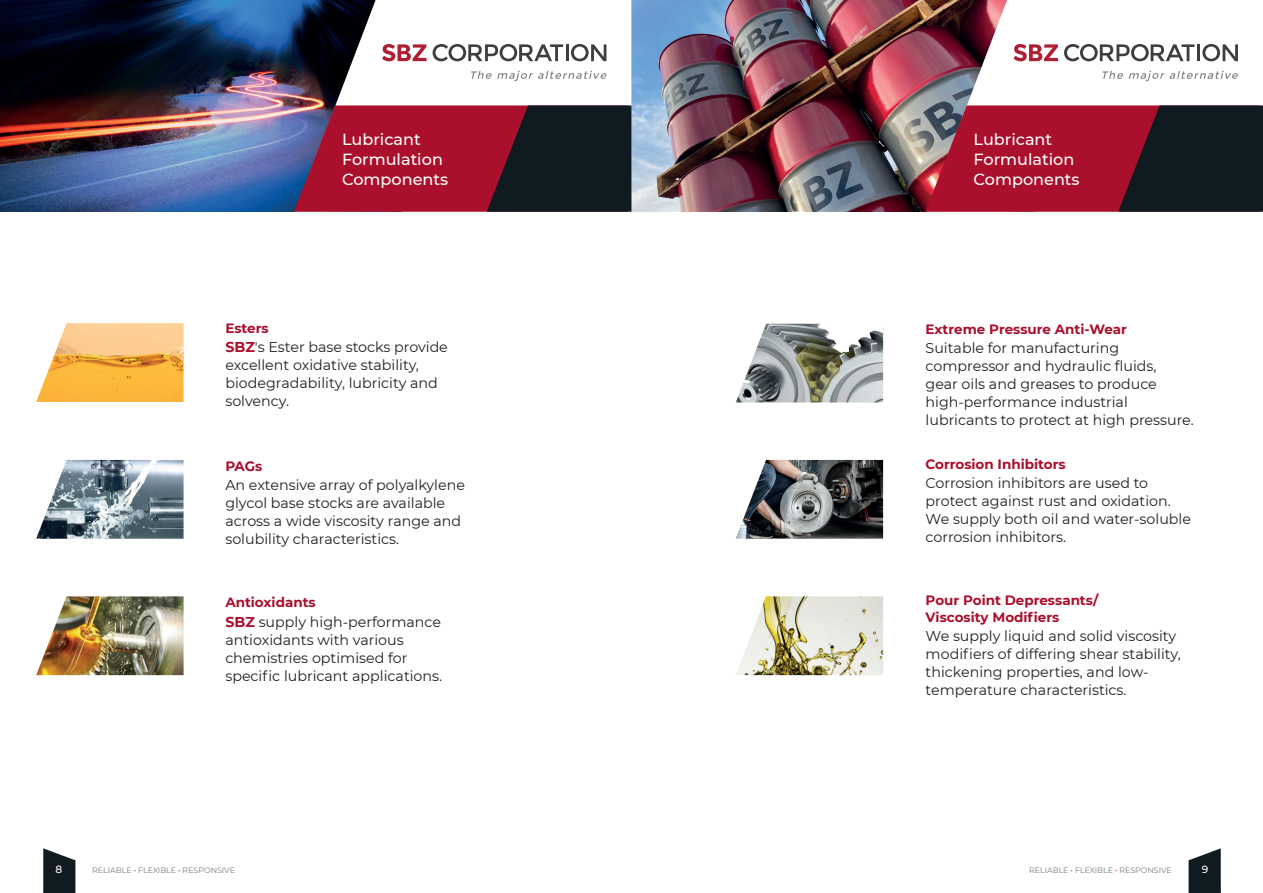
<style>
.page{position:relative;width:1263px;height:893px;background:#fff}
.page>*{position:absolute;margin:0;border:0;box-sizing:border-box;transform-origin:0 0}
.t1{font:500 16.05px/20.2px "Montserrat";color:#fff}
.t2{font:14.25px/18px "Montserrat";color:#231f20}
.t3{font:700 13.5px/16.5px "Montserrat";color:#aa0f2b}
.t4{font:500 10.5px "Montserrat";color:#fff}
.t5{font:7.8px "Montserrat";color:#787c82}
.s1{font-weight:700;color:#aa0f2b}
.s2{color:#aa0f2b}
</style>
<div class="page">
<svg style="left:1188px;top:848px;width:33px;height:45px"></svg>
<svg style="left:43px;top:848px;width:32px;height:45px"></svg>
<img style="left:0;top:0;width:295px;height:212px">
<img style="left:631px;top:0;width:295px;height:212px">
<svg style="left:295px;top:0;width:312px;height:105px"></svg>
<svg style="left:926px;top:0;width:312px;height:105px"></svg>
<svg style="left:294px;top:105px;width:337px;height:107px;background:#6c192e"></svg>
<svg style="left:925px;top:105px;width:338px;height:107px;background:#701a2d"></svg>
<svg style="left:382px;top:44px;width:45px;height:17px"></svg>
<svg style="left:433px;top:44px;width:173px;height:17px"></svg>
<svg style="left:471px;top:71px;width:135px;height:10px"></svg>
<svg style="left:1013px;top:44px;width:45px;height:17px"></svg>
<svg style="left:1064px;top:44px;width:130px;height:17px"></svg>
<hr style="left:1197px;top:44px;width:3px;height:17px;background:#3e3e3f">
<svg style="left:1202px;top:44px;width:36px;height:17px"></svg>
<svg style="left:1102px;top:71px;width:21px;height:8px"></svg>
<svg style="left:1129px;top:71px;width:109px;height:10px"></svg>
<img style="left:736px;top:460px;width:147px;height:79px">
<img style="left:36px;top:460px;width:148px;height:79px">
<img style="left:736px;top:596px;width:147px;height:79px">
<img style="left:36px;top:596px;width:148px;height:79px">
<img style="left:736px;top:324px;width:147px;height:78px">
<img style="left:36px;top:323px;width:148px;height:79px">
<p class="t1" style="left:342px;top:128px;width:108px">Lubricant<br>Formulation<br>Components</p>
<p class="t1" style="left:973px;top:128px;width:108px">Lubricant<br>Formulation<br>Components</p>
<p class="t3" style="left:225px;top:319px;width:45px">Esters</p>
<p class="t2" style="left:225px;top:338px;width:224px"><span class="s1">SBZ</span>'s Ester base stocks provide excellent oxidative stability, biodegradability, lubricity and solvency.</p>
<p class="t3" style="left:225px;top:457px;width:39px">PAGs</p>
<p class="t2" style="left:225px;top:476px;width:241px">An extensive array of polyalkylene glycol base stocks are available across a wide viscosity range and solubility characteristics.</p>
<p class="t3" style="left:225px;top:593px;width:92px">Antioxidants</p>
<p class="t2" style="left:225px;top:612px;width:218px"><span class="s1">SBZ</span> supply high-performance antioxidants with various chemistries optimised for specific lubricant applications.</p>
<p class="t3" style="left:926px;top:320px;width:203px">Extreme Pressure Anti-Wear</p>
<p class="t2" style="left:926px;top:339px;width:270px">Suitable for manufacturing compressor and hydraulic fluids,<br>gear oils and greases to produce high-performance industrial lubricants to protect at high pressure.</p>
<p class="t3" style="left:926px;top:455px;width:141px">Corrosion Inhibitors</p>
<p class="t2" style="left:926px;top:474px;width:267px">Corrosion inhibitors are used to protect against rust and oxidation.<br>We supply both oil and water-soluble corrosion inhibitors.</p>
<p class="t3" style="left:926px;top:592px;width:174px">Pour Point Depressants/<br>Viscosity Modifiers</p>
<p class="t2" style="left:926px;top:627px;width:257px">We supply liquid and solid viscosity modifiers of differing shear stability, thickening properties, and low&shy;temperature characteristics.</p>
<p class="t4" style="left:56px;top:862px;width:8px">8</p>
<p class="t5" style="left:92px;top:865px;width:144px">RELIABLE <span class="s2">•</span> FLEXIBLE <span class="s2">•</span> RESPONSIVE</p>
<p class="t5" style="left:1029px;top:865px;width:144px">RELIABLE <span class="s2">•</span> FLEXIBLE <span class="s2">•</span> RESPONSIVE</p>
<p class="t4" style="left:1202px;top:862px;width:8px">9</p>
</div>
